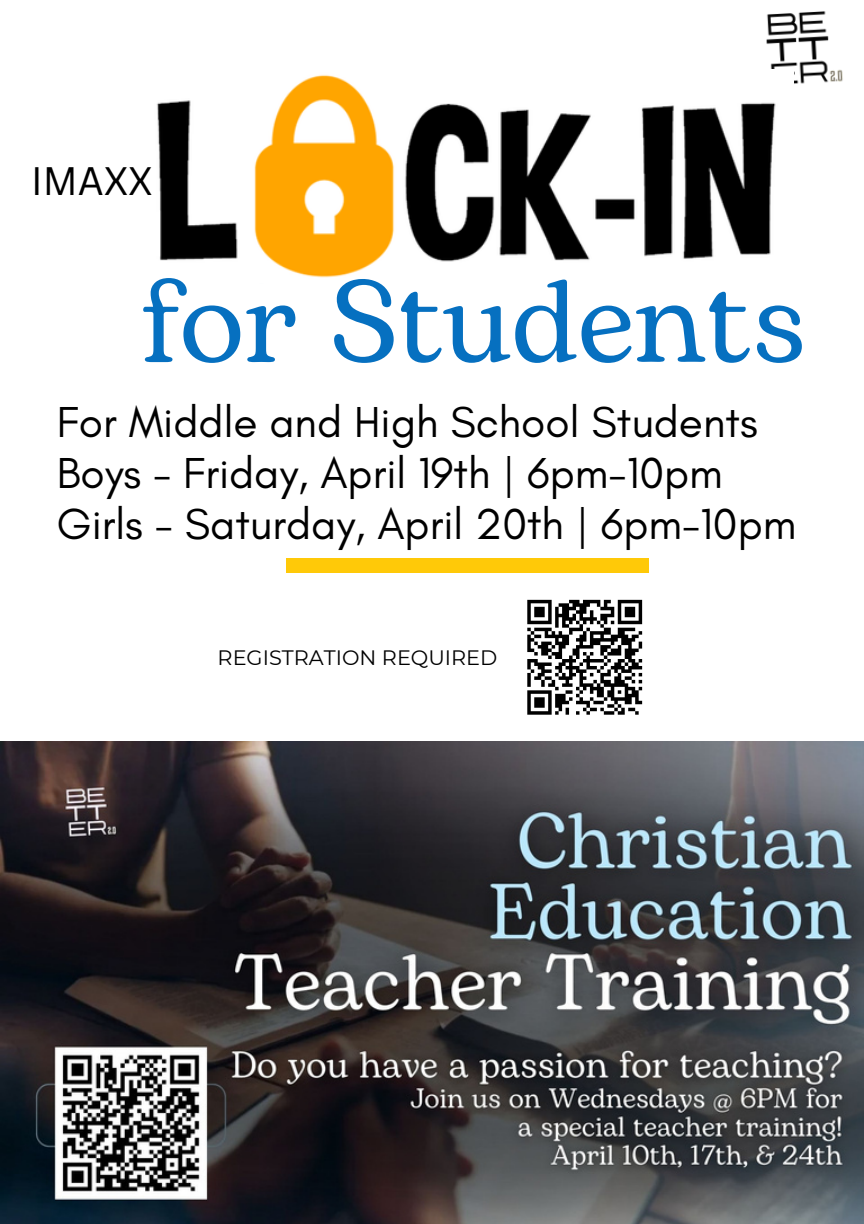
<style>
.page{position:relative;width:864px;height:1224px;background:#fff}
.page>*{position:absolute;margin:0;border:0;box-sizing:border-box;transform-origin:0 0}
.t1{font:116.2px "Bogart";color:#0670c0}
.t2{font:44.2px/51px "Glacial Indifference";color:#000}
.t3{font:38.8px "Canva Sans";color:#000}
.t4{font:20.8px "Montserrat";color:#000}
</style>
<div class="page">
<img style="left:766px;top:11px;width:77px;height:73px">
<div style="left:286px;top:559px;width:363px;height:14px;background:#ffc908"></div>
<svg style="left:527px;top:599px;width:116px;height:116px"></svg>
<img style="left:156px;top:69px;width:637px;height:209px">
<img style="left:0;top:741px;width:864px;height:483px">
<p class="t3" style="left:31px;top:154px;width:123px">IMAXX</p>
<p class="t1" style="left:141px;top:238px;width:667px">for Students</p>
<h1 class="t2" style="left:57px;top:396px;width:741px">For Middle and High School Students<br>Boys - Friday, April 19th | 6pm-10pm<br>Girls - Saturday, April 20th | 6pm-10pm</h1>
<p class="t4" style="left:218px;top:645px;width:281px">REGISTRATION REQUIRED</p>
</div>
